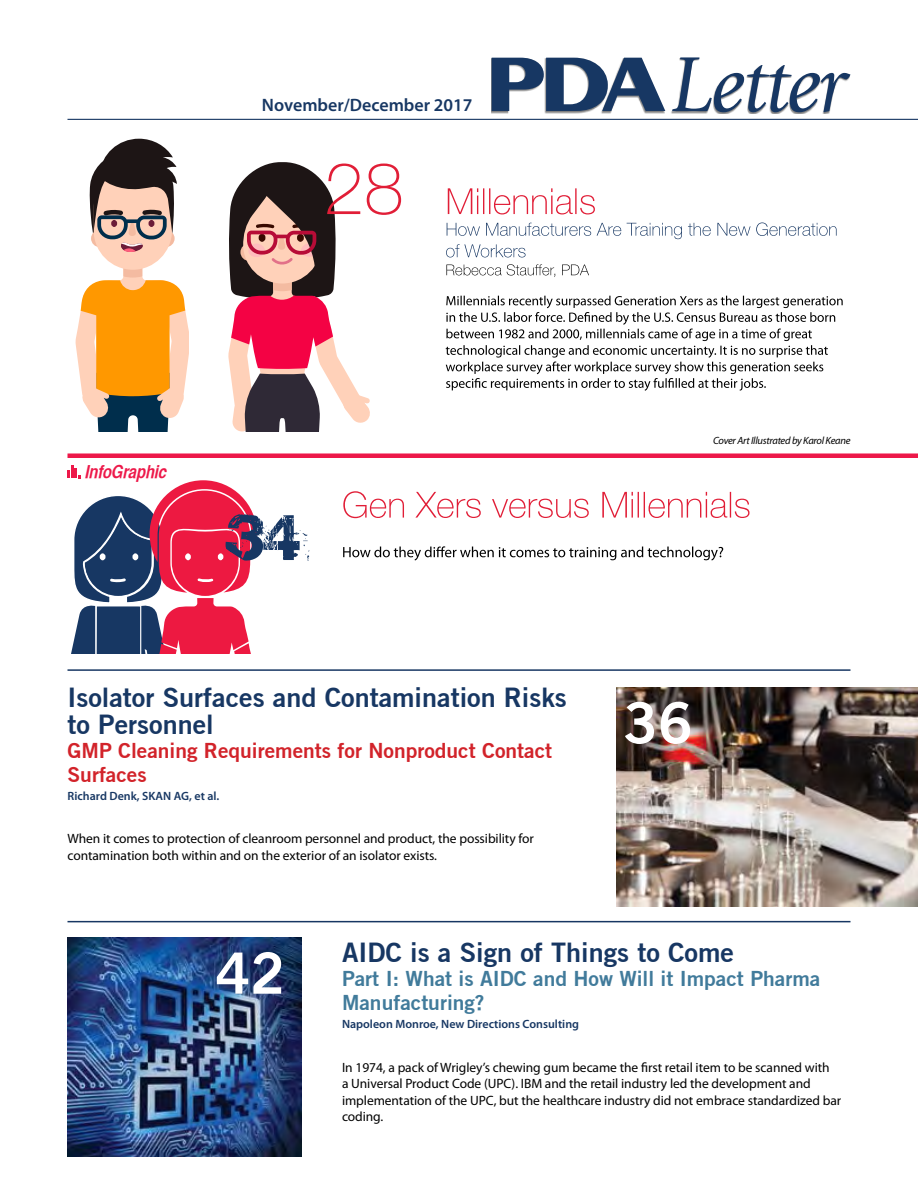
<style>
.page{position:relative;width:918px;height:1188px;background:#fff}
.page>*{position:absolute;margin:0;border:0;box-sizing:border-box;transform-origin:0 0}
.t1{font:100 72px "Helvetica Neue";color:#e11e37}
.t2{font:700 57px "Trade Gothic No.2";color:#fff}
.t3{font:700 27px/27px "Trade Gothic No.2";color:#173763}
.t4{font:700 21px/24px "Trade Gothic No.2";color:#417b9b}
.t5{font:700 21px/24px "Trade Gothic No.2";color:#d2232a}
.t6{font:600 18px "Myriad Pro";color:#173763}
.t7{font:italic 18px "Helvetica CY Bold";letter-spacing:-.005em;color:#ed1849}
.t8{font:13.5px/16.5px "Myriad Pro";letter-spacing:-.005em;color:#000}
.t9{font:600 12px "Myriad Pro";color:#173763}
.t10{font:italic 10.5px "Myriad Pro";letter-spacing:-.025em;color:#000}
</style>
<div class="page">
<div style="left:491px;top:58px;width:359px;height:55px;background:#000;opacity:.5"></div>
<svg style="left:492px;top:58px;width:173px;height:53px"></svg>
<svg style="left:672px;top:57px;width:178px;height:55px"></svg>
<hr style="left:68px;top:119px;width:850px;height:1px;background:#173763">
<svg style="left:75px;top:139px;width:114px;height:293px"></svg>
<img style="left:616px;top:687px;width:302px;height:219px">
<div style="left:68px;top:453px;width:850px;height:5px;background:#ed1849"></div>
<svg style="left:343px;top:546px;width:380px;height:14px"></svg>
<svg style="left:343px;top:491px;width:407px;height:27px"></svg>
<svg style="left:68px;top:465px;width:241px;height:188px"></svg>
<svg style="left:446px;top:296px;width:397px;height:95px"></svg>
<svg style="left:446px;top:264px;width:143px;height:13px"></svg>
<svg style="left:446px;top:222px;width:391px;height:35px"></svg>
<svg style="left:448px;top:188px;width:147px;height:26px"></svg>
<img style="left:68px;top:937px;width:234px;height:219px">
<hr style="left:68px;top:669px;width:782px;height:2px;background:#173763">
<svg style="left:228px;top:162px;width:142px;height:270px"></svg>
<hr style="left:68px;top:921px;width:782px;height:1px;background:#173763">
<h3 class="t6" style="left:262px;top:93px;width:212px">November/December 2017</h3>
<h1 class="t1" style="left:324px;top:147px;width:82px">28</h1>
<h3 class="t7" style="left:86px;top:461px;width:83px">InfoGraphic</h3>
<p class="t10" style="left:713px;top:434px;width:139px">Cover Art Illustrated by Karol Keane</p>
<h3 class="t3" style="left:68px;top:683px;width:501px">Isolator Surfaces and Contamination Risks to Personnel</h3>
<h3 class="t5" style="left:68px;top:738px;width:486px">GMP Cleaning Requirements for Nonproduct Contact<br>Surfaces</h3>
<p class="t9" style="left:68px;top:788px;width:153px">Richard Denk, SKAN AG, et al.</p>
<p class="t8" style="left:68px;top:830px;width:468px">When it comes to protection of cleanroom personnel and product, the possibility for contamination both within and on the exterior of an isolator exists.</p>
<h2 class="t2" style="left:623px;top:688px;width:71px">36</h2>
<h2 class="t2" style="left:215px;top:938px;width:71px">42</h2>
<h3 class="t3" style="left:342px;top:938px;width:394px">AIDC is a Sign of Things to Come</h3>
<h3 class="t4" style="left:342px;top:966px;width:480px">Part I: What is AIDC and How Will it Impact Pharma<br>Manufacturing?</h3>
<p class="t9" style="left:342px;top:1016px;width:239px">Napoleon Monroe, New Directions Consulting</p>
<p class="t8" style="left:342px;top:1059px;width:501px">In 1974, a pack of Wrigley’s chewing gum became the first retail item to be scanned with<br>a Universal Product Code (UPC). IBM and the retail industry led the development and implementation of the UPC, but the healthcare industry did not embrace standardized bar coding.</p>
</div>
